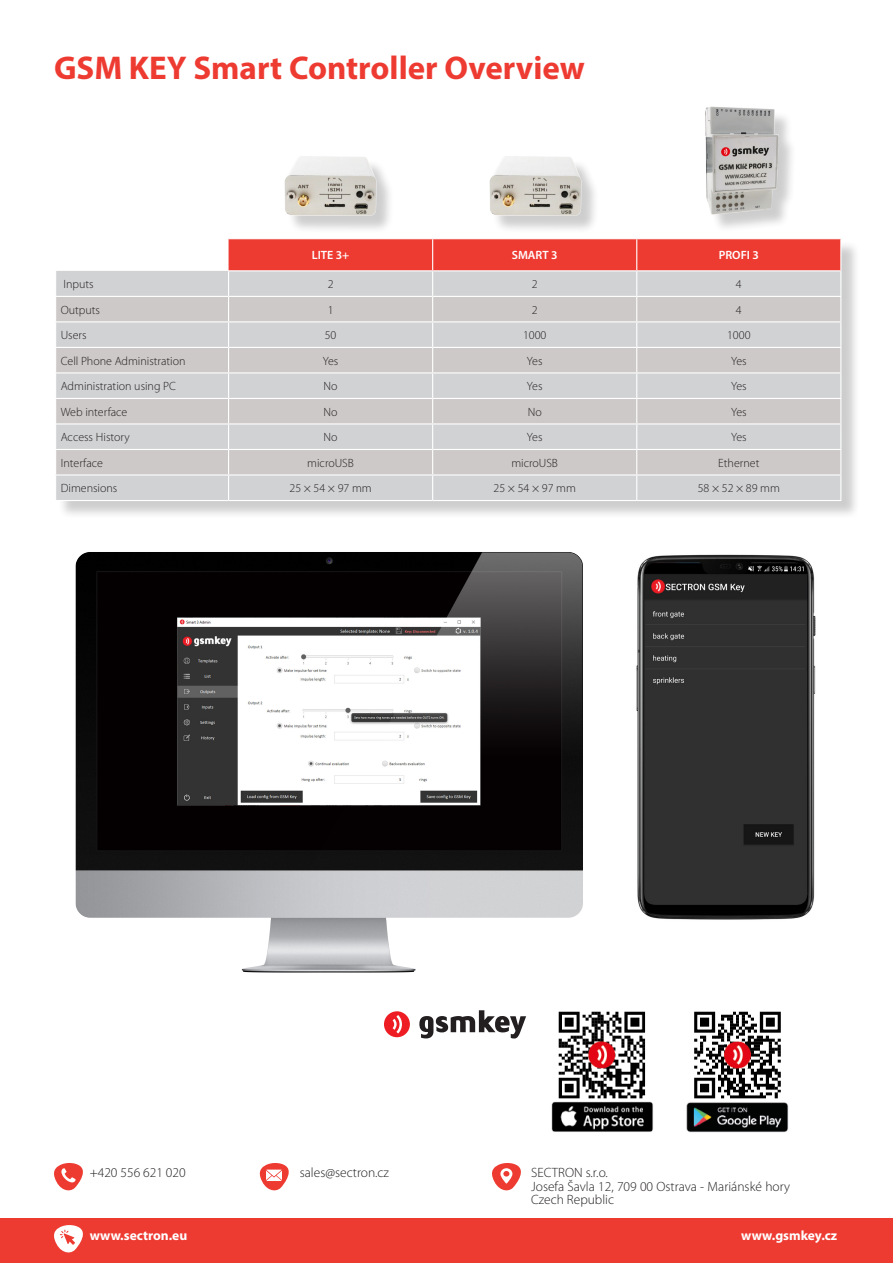
<style>
.page{position:relative;width:893px;height:1263px;background:#fff}
.page>*{position:absolute;margin:0;border:0;box-sizing:border-box;transform-origin:0 0}
.t1{font:700 33px "Myriad Pro";color:#ee3b32}
.t2{font:300 13.5px/13.5px "Myriad Pro";color:#231f20}
.t3{font:700 13.5px "Myriad Pro";color:#fff}
.t4{font:300 12px "Myriad Pro";color:#231f20}
.t5{font:600 12px "Myriad Pro";color:#fff}
</style>
<div class="page">
<div style="left:0;top:1218px;width:893px;height:45px;background:#ee3b32"></div>
<svg style="left:54px;top:1163px;width:29px;height:27px"></svg>
<svg style="left:54px;top:1225px;width:29px;height:27px"></svg>
<svg style="left:260px;top:1163px;width:29px;height:27px"></svg>
<svg style="left:492px;top:1163px;width:29px;height:27px"></svg>
<div style="left:57px;top:240px;width:803px;height:280px;background:#231f20;opacity:.22"></div>
<div style="left:56px;top:271px;width:172px;height:229px;background:#d1d2d4"></div>
<svg style="left:56px;top:297px;width:172px;height:177px;background:#cfcdcd"></svg>
<hr style="left:55px;top:296px;width:174px;height:1px;background:#fff">
<hr style="left:55px;top:321px;width:174px;height:1px;background:#fff">
<hr style="left:55px;top:347px;width:174px;height:1px;background:#fff">
<hr style="left:55px;top:372px;width:174px;height:1px;background:#fff">
<hr style="left:55px;top:398px;width:174px;height:1px;background:#fff">
<hr style="left:55px;top:423px;width:174px;height:1px;background:#fff">
<hr style="left:55px;top:449px;width:174px;height:1px;background:#fff">
<hr style="left:55px;top:474px;width:174px;height:2px;background:#fff">
<svg style="left:228px;top:239px;width:613px;height:261px;background:#d4bebe"></svg>
<hr style="left:55px;top:500px;width:174px;height:1px;background:#fff">
<hr style="left:229px;top:500px;width:204px;height:1px;background:#fff">
<hr style="left:433px;top:500px;width:204px;height:1px;background:#fff">
<hr style="left:637px;top:500px;width:204px;height:1px;background:#fff">
<hr style="left:432px;top:239px;width:1px;height:31px;background:#fff">
<hr style="left:636px;top:239px;width:1px;height:31px;background:#fff">
<hr style="left:840px;top:239px;width:1px;height:31px;background:#fff">
<hr style="left:228px;top:270px;width:205px;height:1px;background:#fff">
<hr style="left:433px;top:270px;width:204px;height:1px;background:#fff">
<hr style="left:637px;top:270px;width:204px;height:1px;background:#fff">
<div style="left:492px;top:159px;width:107px;height:75px;background:#231f20;opacity:.22"></div>
<img style="left:489px;top:156px;width:95px;height:62px">
<div style="left:707px;top:109px;width:89px;height:124px;background:#231f20;opacity:.22"></div>
<img style="left:705px;top:106px;width:83px;height:112px">
<img style="left:75px;top:552px;width:508px;height:421px">
<img style="left:636px;top:554px;width:180px;height:366px">
<img style="left:551px;top:1011px;width:102px;height:121px">
<img style="left:686px;top:1011px;width:103px;height:122px">
<div style="left:384px;top:1011px;width:26px;height:26px;background:#ee1d23;border-radius:50%"></div>
<svg style="left:393px;top:1015px;width:9px;height:18px"></svg>
<svg style="left:419px;top:1010px;width:107px;height:28px"></svg>
<div style="left:287px;top:159px;width:107px;height:75px;background:#231f20;opacity:.22"></div>
<img style="left:284px;top:156px;width:95px;height:62px">
<p class="t1" style="left:54px;top:46px;width:532px">GSM KEY Smart Controller Overview</p>
<p class="t5" style="left:312px;top:248px;width:39px">LITE 3+</p>
<p class="t5" style="left:512px;top:248px;width:47px">SMART 3</p>
<p class="t5" style="left:719px;top:248px;width:42px">PROFI 3</p>
<p class="t4" style="left:63px;top:278px;width:32px">Inputs</p>
<p class="t4" style="left:328px;top:278px;width:7px">2</p>
<p class="t4" style="left:532px;top:278px;width:7px">2</p>
<p class="t4" style="left:736px;top:278px;width:7px">4</p>
<p class="t4" style="left:61px;top:303px;width:41px">Outputs</p>
<p class="t4" style="left:328px;top:303px;width:7px">1</p>
<p class="t4" style="left:532px;top:303px;width:7px">2</p>
<p class="t4" style="left:736px;top:303px;width:7px">4</p>
<p class="t4" style="left:61px;top:329px;width:27px">Users</p>
<p class="t4" style="left:325px;top:329px;width:13px">50</p>
<p class="t4" style="left:523px;top:329px;width:25px">1000</p>
<p class="t4" style="left:727px;top:329px;width:25px">1000</p>
<p class="t4" style="left:61px;top:354px;width:126px">Cell Phone Administration</p>
<p class="t4" style="left:323px;top:354px;width:17px">Yes</p>
<p class="t4" style="left:527px;top:354px;width:17px">Yes</p>
<p class="t4" style="left:731px;top:354px;width:17px">Yes</p>
<p class="t4" style="left:61px;top:380px;width:117px">Administration using PC</p>
<p class="t4" style="left:324px;top:380px;width:16px">No</p>
<p class="t4" style="left:527px;top:380px;width:17px">Yes</p>
<p class="t4" style="left:731px;top:380px;width:17px">Yes</p>
<p class="t4" style="left:61px;top:405px;width:68px">Web interface</p>
<p class="t4" style="left:324px;top:405px;width:16px">No</p>
<p class="t4" style="left:528px;top:405px;width:16px">No</p>
<p class="t4" style="left:731px;top:405px;width:17px">Yes</p>
<p class="t4" style="left:61px;top:431px;width:70px">Access History</p>
<p class="t4" style="left:324px;top:431px;width:16px">No</p>
<p class="t4" style="left:527px;top:431px;width:17px">Yes</p>
<p class="t4" style="left:731px;top:431px;width:17px">Yes</p>
<p class="t4" style="left:61px;top:456px;width:44px">Interface</p>
<p class="t4" style="left:307px;top:456px;width:48px">microUSB</p>
<p class="t4" style="left:511px;top:456px;width:48px">microUSB</p>
<p class="t4" style="left:718px;top:456px;width:43px">Ethernet</p>
<p class="t4" style="left:61px;top:482px;width:58px">Dimensions</p>
<p class="t4" style="left:289px;top:482px;width:84px">25 × 54 × 97 mm</p>
<p class="t4" style="left:494px;top:482px;width:84px">25 × 54 × 97 mm</p>
<p class="t4" style="left:698px;top:482px;width:84px">58 × 52 × 89 mm</p>
<p class="t2" style="left:90px;top:1166px;width:97px">+420 556 621 020</p>
<p class="t3" style="left:90px;top:1226px;width:99px">www.sectron.eu</p>
<p class="t2" style="left:300px;top:1166px;width:91px">sales@sectron.cz</p>
<p class="t2" style="left:531px;top:1166px;width:78px">SECTRON s.r.o.</p>
<p class="t2" style="left:531px;top:1180px;width:260px">Josefa Šavla 12, 709 00 Ostrava - Mariánské hory<br>Czech Republic</p>
<p class="t3" style="left:741px;top:1226px;width:97px">www.gsmkey.cz</p>
</div>
